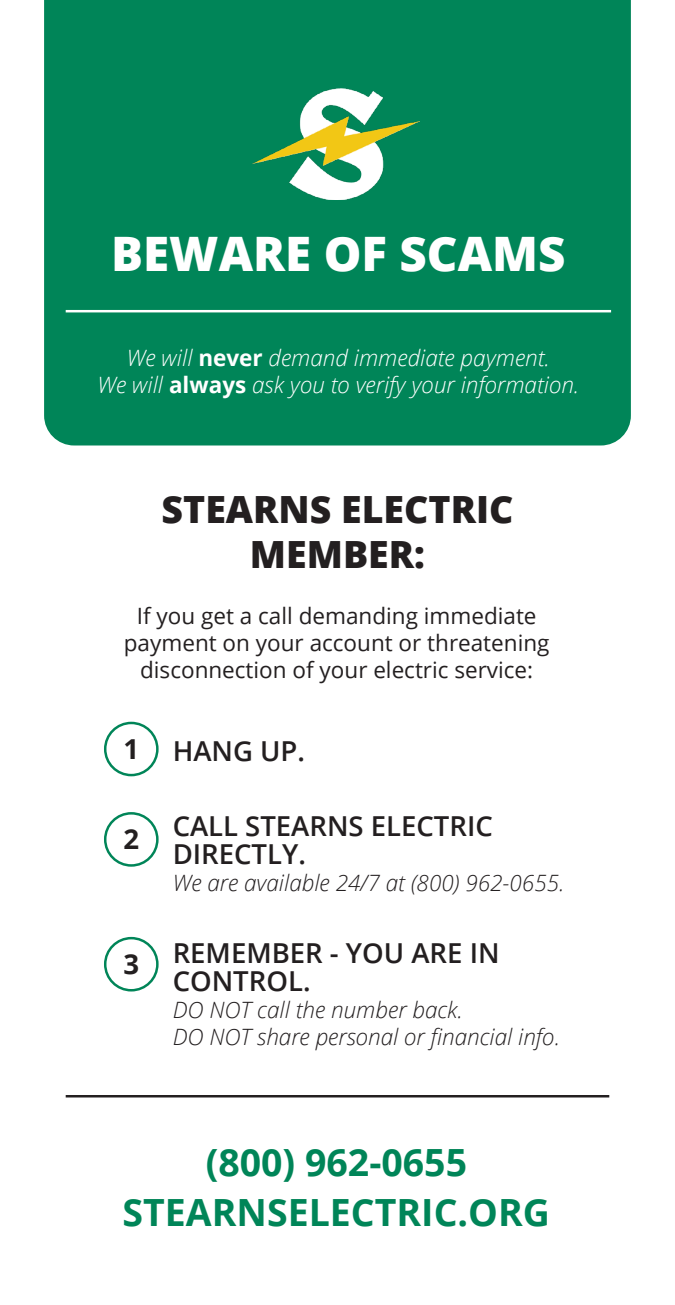
<style>
.page{position:relative;width:675px;height:1305px;background:#fff}
.page>*{position:absolute;margin:0;border:0;box-sizing:border-box;transform-origin:0 0}
.t1{font:800 47.5px "Open Sans";color:#fff}
.t2{font:700 37.5px "Open Sans";color:#008558}
.t3{font:800 37.5px/45px "Open Sans";color:#231f20;text-align:center}
.t4{font:600 27.5px/27.5px "Open Sans";color:#231f20}
.t5{font:700 27.5px "Open Sans";color:#231f20}
.t6{font:22.5px/27px "Open Sans";color:#231f20;text-align:center}
.t7{font:italic 300 22.5px "Open Sans";color:#231f20}
.t8{font:italic 300 22.5px "Open Sans";color:#fff}
.s1{font-weight:700;font-style:normal}
</style>
<div class="page">
<div style="left:44px;top:0;width:587px;height:446px;background:#008558"></div>
<hr style="left:66px;top:1095px;width:543px;height:3px;background:#231f20">
<img style="left:253px;top:88px;width:167px;height:112px">
<hr style="left:66px;top:310px;width:545px;height:2px;background:#fff">
<div style="left:104px;top:722px;width:55px;height:54px;border:2px solid #008558;border-radius:50%"></div>
<div style="left:104px;top:812px;width:55px;height:55px;border:2px solid #008558;border-radius:50%"></div>
<div style="left:104px;top:937px;width:55px;height:55px;border:2px solid #008558;border-radius:50%"></div>
<p class="t1" style="left:111px;top:218px;width:456px">BEWARE OF SCAMS</p>
<p class="t8" style="left:127px;top:342px;width:425px">We will <span class="s1">never</span> demand immediate payment.</p>
<p class="t8" style="left:97px;top:369px;width:483px">We will <span class="s1">always</span> ask you to verify your information.</p>
<p class="t3" style="left:162px;top:485px;width:353px">STEARNS ELECTRIC<br>MEMBER:</p>
<p class="t6" style="left:124px;top:602px;width:427px">If you get a call demanding immediate payment on your account or threatening disconnection of your electric service:</p>
<p class="t5" style="left:123px;top:729px;width:17px">1</p>
<p class="t5" style="left:123px;top:820px;width:17px">2</p>
<p class="t5" style="left:123px;top:944px;width:17px">3</p>
<p class="t4" style="left:173px;top:737px;width:134px">HANG UP.</p>
<p class="t4" style="left:173px;top:812px;width:322px">CALL STEARNS ELECTRIC<br>DIRECTLY.</p>
<p class="t7" style="left:173px;top:867px;width:393px">We are available 24/7 at (800) 962-0655.</p>
<p class="t4" style="left:173px;top:939px;width:328px">REMEMBER - YOU ARE IN<br>CONTROL.</p>
<p class="t7" style="left:173px;top:994px;width:292px">DO NOT call the number back.</p>
<p class="t7" style="left:173px;top:1021px;width:389px">DO NOT share personal or financial info.</p>
<p class="t2" style="left:206px;top:1136px;width:263px">(800) 962-0655</p>
<p class="t2" style="left:123px;top:1186px;width:429px">STEARNSELECTRIC.ORG</p>
</div>
